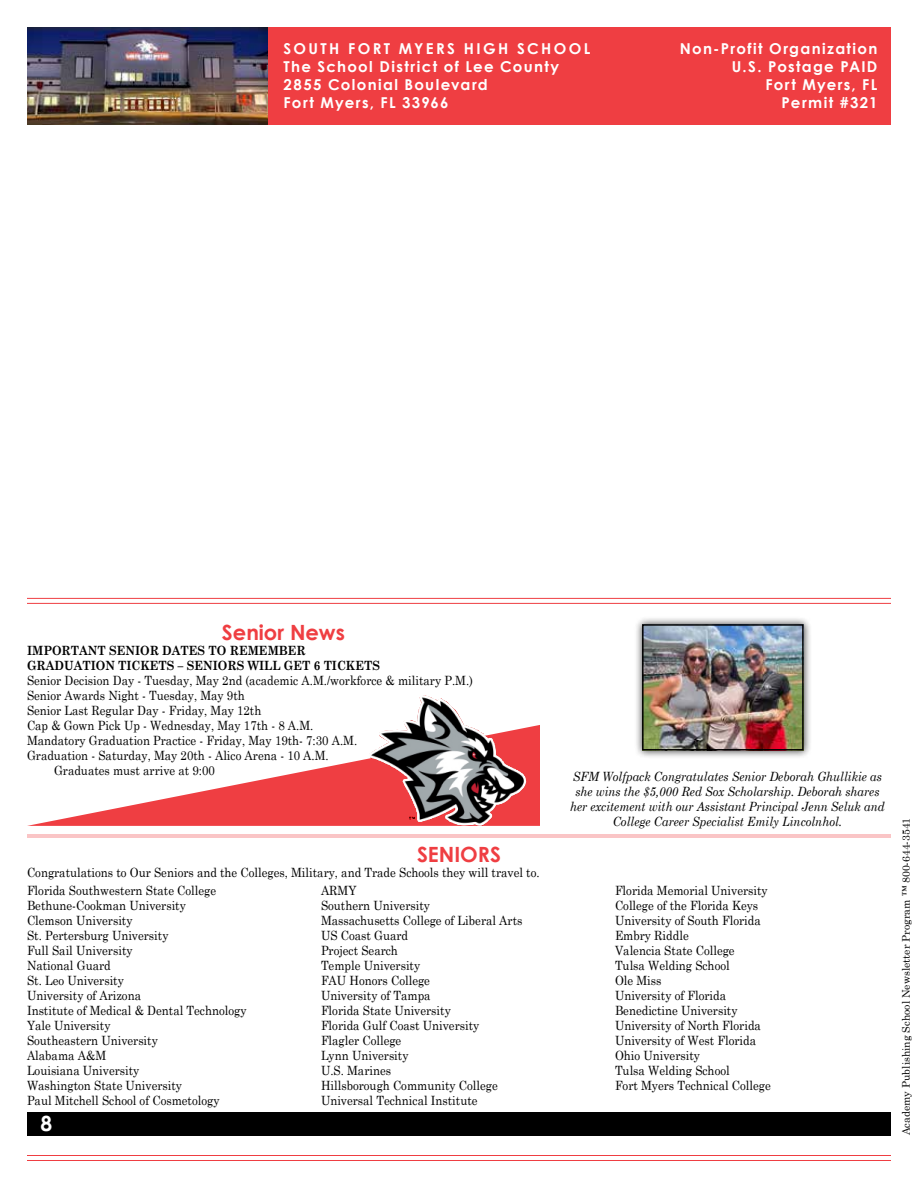
<style>
.page{position:relative;width:918px;height:1188px;background:#fff}
.page>*{position:absolute;margin:0;border:0;box-sizing:border-box;transform-origin:0 0}
.t1{font:700 21px "Century Gothic";color:#ef3e42}
.t2{font:700 21px "Century Gothic";color:#fff}
.t3{font:700 15px/18px "Century Gothic";letter-spacing:.095em;color:#fff}
.t4{font:12.75px/15px "Century Schoolbook";color:#000;scale:.9 1}
.t5{font:italic 12.75px/15px "Century Schoolbook";color:#000;text-align:center;scale:.9 1}
.t6{font:700 12.75px/15px "Century Schoolbook";color:#000;scale:.9 1}
.t7{font:10.5px "Century Schoolbook";color:#000}
</style>
<div class="page">
<div style="left:27px;top:1112px;width:864px;height:23px;background:#000"></div>
<hr style="left:27px;top:1160px;width:864px;height:1px;background:#ef3e42">
<hr style="left:27px;top:1155px;width:864px;height:1px;background:#ef3e42">
<img style="left:27px;top:27px;width:241px;height:97px">
<div style="left:268px;top:27px;width:623px;height:97px;background:#ef3e42"></div>
<hr style="left:27px;top:603px;width:864px;height:1px;background:#ef3e42">
<hr style="left:27px;top:598px;width:864px;height:1px;background:#ef3e42">
<div style="left:634px;top:616px;width:178px;height:143px;background:#000;opacity:.75"></div>
<img style="left:645px;top:627px;width:156px;height:121px">
<div style="left:642px;top:624px;width:162px;height:127px;border:2px solid #000"></div>
<svg style="left:27px;top:725px;width:513px;height:101px"></svg>
<hr style="left:27px;top:835px;width:864px;height:3px;background:#fac5c6">
<img style="left:369px;top:696px;width:157px;height:130px">
<p class="t3" style="left:284px;top:39px;width:308px">SOUTH FORT MYERS HIGH SCHOOL<br>The School District of Lee County<br>2855 Colonial Boulevard<br>Fort Myers, FL 33966</p>
<p class="t3" style="left:680px;top:39px;width:199px;text-align:right">Non-Profit Organization<br>U.S. Postage PAID<br>Fort Myers, FL<br>Permit #321</p>
<h1 class="t1" style="left:222px;top:619px;width:125px">Senior News</h1>
<p class="t6" style="left:27px;top:643px;width:394px">IMPORTANT SENIOR DATES TO REMEMBER<br>GRADUATION TICKETS – SENIORS WILL GET 6 TICKETS</p>
<p class="t4" style="left:27px;top:673px;width:497px">Senior Decision Day - Tuesday, May 2nd (academic A.M./workforce &amp; military P.M.)</p>
<p class="t4" style="left:27px;top:688px;width:244px">Senior Awards Night - Tuesday, May 9th</p>
<p class="t4" style="left:27px;top:703px;width:262px">Senior Last Regular Day - Friday, May 12th</p>
<p class="t4" style="left:27px;top:717px;width:320px">Cap &amp; Gown Pick Up - Wednesday, May 17th - 8 A.M.</p>
<p class="t4" style="left:27px;top:732px;width:368px">Mandatory Graduation Practice - Friday, May 19th- 7:30 A.M.</p>
<p class="t4" style="left:27px;top:747px;width:337px">Graduation - Saturday, May 20th - Alico Arena - 10 A.M.</p>
<p class="t4" style="left:54px;top:762px;width:180px">Graduates must arrive at 9:00</p>
<h1 class="t1" style="left:417px;top:841px;width:85px">SENIORS</h1>
<p class="t4" style="left:27px;top:865px;width:571px">Congratulations to Our Seniors and the Colleges, Military, and Trade Schools they will travel to.</p>
<p class="t5" style="left:570px;top:769px;width:351px">SFM Wolfpack Congratulates Senior Deborah Ghullikie as she wins the $5,000 Red Sox Scholarship. Deborah shares her excitement with our Assistant Principal Jenn Seluk and College Career Specialist Emily Lincolnhol.</p>
<p class="t4" style="left:27px;top:882px;width:245px">Florida Southwestern State College<br>Bethune-Cookman University<br>Clemson University<br>St. Pertersburg University<br>Full Sail University<br>National Guard<br>St. Leo University<br>University of Arizona<br>Institute of Medical &amp; Dental Technology<br>Yale University<br>Southeastern University<br>Alabama A&amp;M<br>Louisiana University<br>Washington State University<br>Paul Mitchell School of Cosmetology</p>
<p class="t4" style="left:321px;top:882px;width:225px">ARMY<br>Southern University<br>Massachusetts College of Liberal Arts<br>US Coast Guard<br>Project Search<br>Temple University<br>FAU Honors College<br>University of Tampa<br>Florida State University<br>Florida Gulf Coast University<br>Flagler College<br>Lynn University<br>U.S. Marines<br>Hillsborough Community College<br>Universal Technical Institute</p>
<p class="t4" style="left:615px;top:882px;width:175px">Florida Memorial University<br>College of the Florida Keys<br>University of South Florida<br>Embry Riddle<br>Valencia State College<br>Tulsa Welding School<br>Ole Miss<br>University of Florida<br>Benedictine University<br>University of North Florida<br>University of West Florida<br>Ohio University<br>Tulsa Welding School<br>Fort Myers Technical College</p>
<h1 class="t2" style="left:40px;top:1111px;width:13px">8</h1>
<p class="t7" style="left:899px;top:1135px;width:319px;rotate:-90deg">Academy Publishing School Newsletter Program ™ 800-644-3541</p>
</div>
